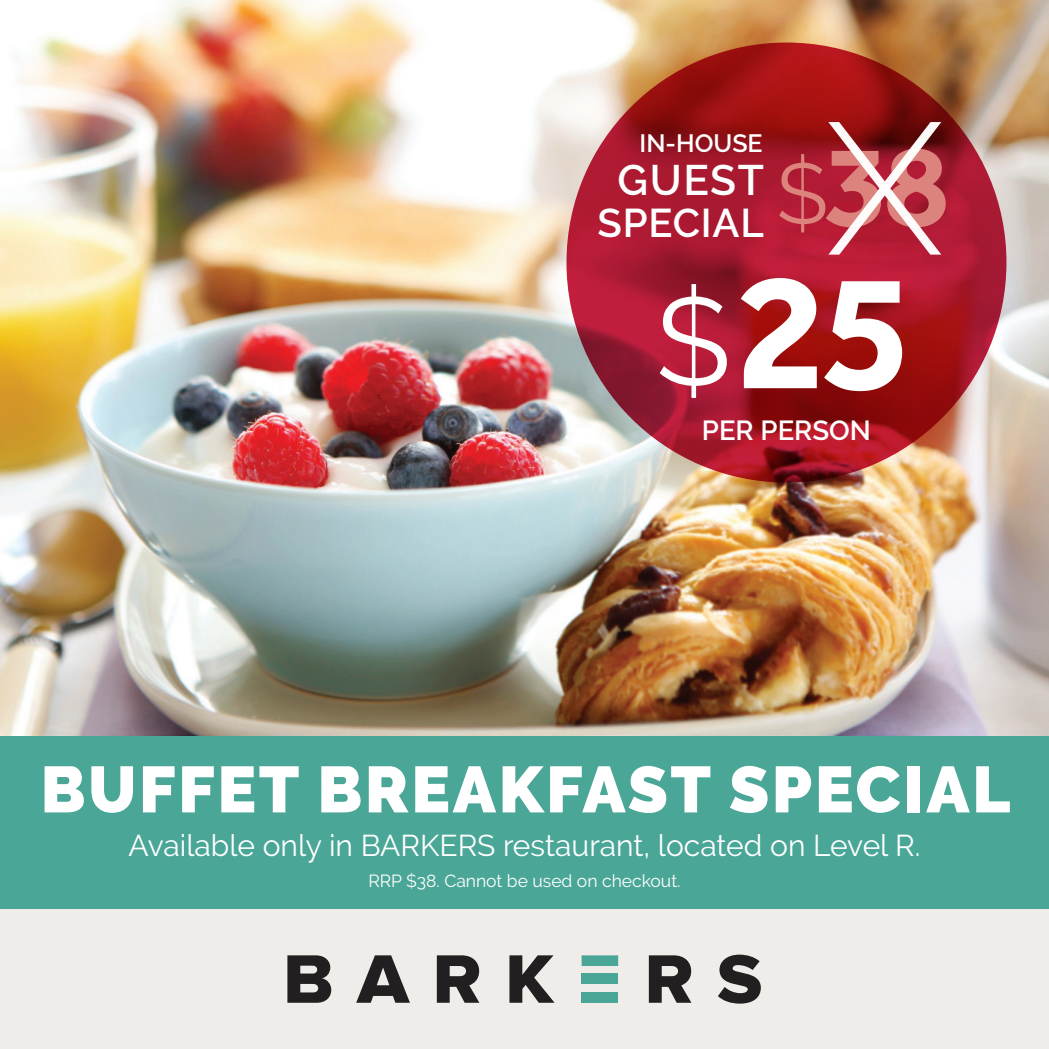
<style>
.page{position:relative;width:1049px;height:1049px;background:#fff}
.page>*{position:absolute;margin:0;border:0;box-sizing:border-box;transform-origin:0 0}
.t1{font:700 170px "Effra";color:#fff}
.t2{font:700 118.25px "Effra";color:#db837c}
.t3{font:900 65px "Raleway";letter-spacing:.04em;color:#fff}
.t4{font:600 42.5px "Raleway";letter-spacing:.035em;color:#fff}
.t5{font:600 40px "Raleway";letter-spacing:.02em;color:#fff}
.t6{font:30px "Raleway";color:#fff}
.t7{font:600 27.5px "Raleway";color:#fff}
.t8{font:600 25px "Raleway";color:#fff}
.t9{font:17.5px "Raleway";color:#fff}
.s1{font-family:"Raleway";font-weight:400;font-size:85.25px}
.s2{font-family:"Raleway";font-weight:400;font-size:124px}
</style>
<div class="page">
<img style="left:0;top:0;width:1049px;height:736px">
<div style="left:0;top:908px;width:1049px;height:141px;background:#f0ece9"></div>
<div style="left:0;top:736px;width:1049px;height:172px;background:#4aa696"></div>
<svg style="left:566px;top:43px;width:440px;height:439px;background:#a31524"></svg>
<svg style="left:828px;top:122px;width:113px;height:133px"></svg>
<svg style="left:287px;top:955px;width:44px;height:48px"></svg>
<svg style="left:356px;top:955px;width:54px;height:48px"></svg>
<svg style="left:437px;top:955px;width:42px;height:48px"></svg>
<svg style="left:509px;top:955px;width:45px;height:48px"></svg>
<svg style="left:649px;top:955px;width:42px;height:48px"></svg>
<svg style="left:718px;top:954px;width:43px;height:49px"></svg>
<svg style="left:581px;top:955px;width:37px;height:11px"></svg>
<div style="left:581px;top:973px;width:37px;height:11px;background:#4aa696"></div>
<div style="left:581px;top:992px;width:37px;height:11px;background:#4aa696"></div>
<p class="t8" style="left:640px;top:129px;width:125px">IN-HOUSE</p>
<h3 class="t4" style="left:618px;top:155px;width:148px">GUEST</h3>
<h3 class="t5" style="left:597px;top:200px;width:168px">SPECIAL</h3>
<h2 class="t2" style="left:776px;top:114px;width:174px"><span class="s1">$</span>38</h2>
<h1 class="t1" style="left:655px;top:228px;width:260px"><span class="s2">$</span>25</h1>
<p class="t7" style="left:702px;top:414px;width:171px">PER PERSON</p>
<h3 class="t3" style="left:41px;top:752px;width:971px">BUFFET BREAKFAST SPECIAL</h3>
<p class="t6" style="left:129px;top:827px;width:793px">Available only in BARKERS restaurant, located on Level R.</p>
<p class="t9" style="left:368px;top:871px;width:314px">RRP $38. Cannot be used on checkout.</p>
</div>
